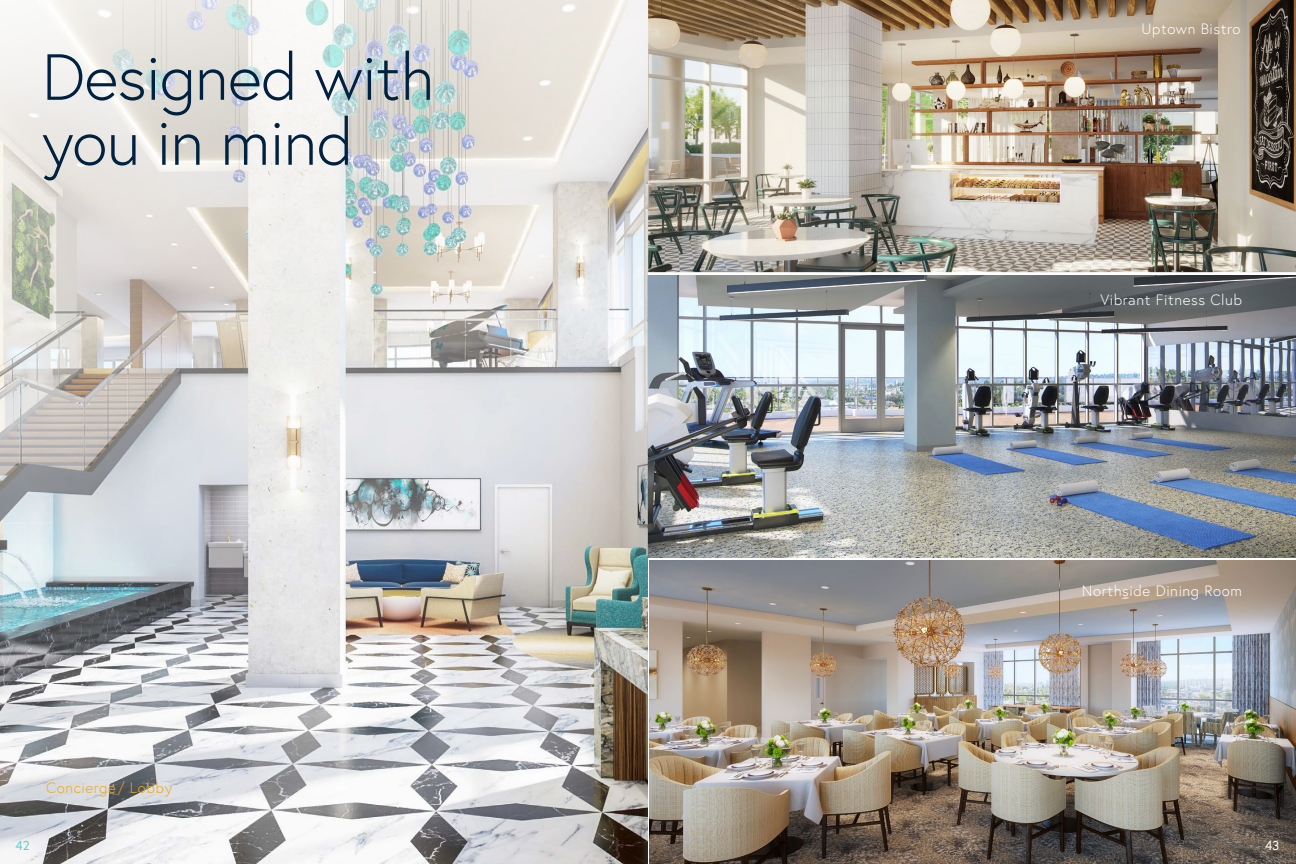
<style>
.page{position:relative;width:1296px;height:864px;background:#fff}
.page>*{position:absolute;margin:0;border:0;box-sizing:border-box;transform-origin:0 0}
.t1{font:300 65px/65px "Europa";letter-spacing:-.01em;color:#002140}
.t2{font:300 15px "Europa";letter-spacing:.04em;color:#fff}
.t3{font:300 15px "Europa";letter-spacing:.04em;color:#eeaa1a}
.t4{font:13px "Europa";color:#6bc9cc}
.t5{font:13px "Europa";color:#fff}
</style>
<div class="page">
<img style="left:648px;top:275px;width:648px;height:283px">
<img style="left:649px;top:560px;width:647px;height:304px">
<img style="left:648px;top:0;width:648px;height:272px">
<img style="left:0;top:0;width:648px;height:864px">
<svg style="left:0;top:754px;width:226px;height:110px"></svg>
<p class="t1" style="left:42px;top:44px;width:394px">Designed with you in mind</p>
<p class="t3" style="left:46px;top:778px;width:127px">Concierge/ Lobby</p>
<p class="t2" style="left:1142px;top:19px;width:100px">Uptown Bistro</p>
<p class="t2" style="left:1100px;top:291px;width:143px">Vibrant Fitness Club</p>
<p class="t2" style="left:1082px;top:582px;width:162px">Northside Dining Room</p>
<p class="t4" style="left:16px;top:837px;width:16px">42</p>
<p class="t5" style="left:1265px;top:837px;width:16px">43</p>
</div>
